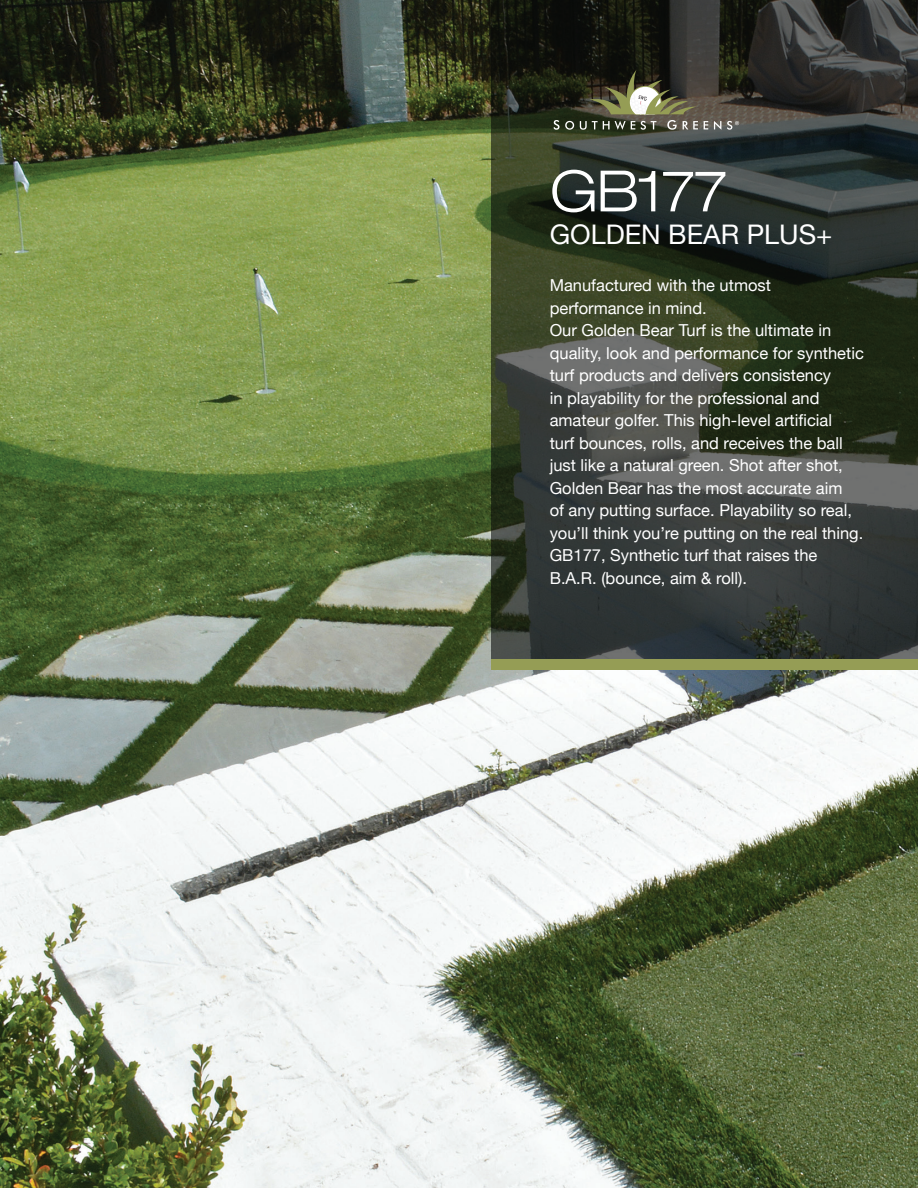
<style>
.page{position:relative;width:918px;height:1188px;background:#fff}
.page>*{position:absolute;margin:0;border:0;box-sizing:border-box;transform-origin:0 0}
.t1{font:300 expanded 57px "Helvetica Neue LT Std";letter-spacing:-.025em;color:#fff}
.t2{font:27px "Helvetica Neue";color:#fff}
.t3{font:16.5px/22.5px "Helvetica Neue";color:#fff}
</style>
<div class="page">
<img style="left:0;top:0;width:918px;height:1188px">
<svg style="left:491px;top:0;width:427px;height:659px;background:#323830"></svg>
<svg style="left:589px;top:70px;width:108px;height:44px;background:#5d5b46"></svg>
<svg style="left:667px;top:120px;width:10px;height:10px"></svg>
<svg style="left:554px;top:120px;width:20px;height:10px"></svg>
<svg style="left:580px;top:121px;width:55px;height:9px"></svg>
<svg style="left:641px;top:121px;width:15px;height:9px"></svg>
<svg style="left:683px;top:121px;width:15px;height:8px"></svg>
<svg style="left:704px;top:121px;width:4px;height:8px"></svg>
<svg style="left:714px;top:121px;width:7px;height:9px"></svg>
<svg style="left:727px;top:121px;width:12px;height:9px"></svg>
<div style="left:491px;top:659px;width:427px;height:11px;background:#959d55"></div>
<h1 class="t1" style="left:550px;top:157px;width:180px">GB177</h1>
<h2 class="t2" style="left:550px;top:215px;width:284px">GOLDEN BEAR PLUS+</h2>
<p class="t3" style="left:550px;top:275px;width:316px">Manufactured with the utmost performance in mind.<br>Our Golden Bear Turf is the ultimate in quality, look and performance for synthetic turf products and delivers consistency<br>in playability for the professional and amateur golfer. This high-level artificial<br>turf bounces, rolls, and receives the ball just like a natural green. Shot after shot, Golden Bear has the most accurate aim<br>of any putting surface. Playability so real, you’ll think you’re putting on the real thing.<br>GB177, Synthetic turf that raises the B.A.R. (bounce, aim &amp; roll).</p>
</div>
